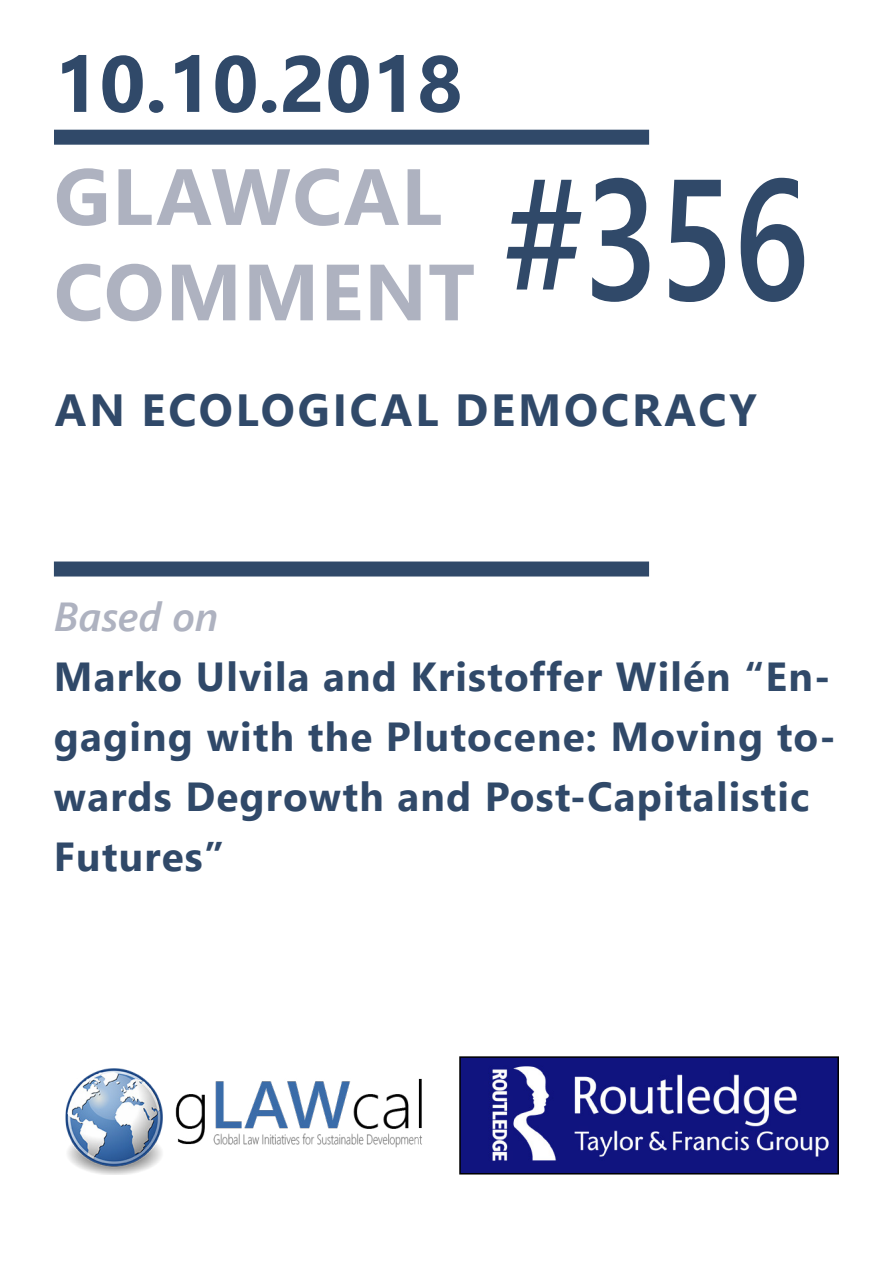
<style>
.page{position:relative;width:893px;height:1263px;background:#fff}
.page>*{position:absolute;margin:0;border:0;box-sizing:border-box;transform-origin:0 0}
.t1{font:600 171.45px "Segoe UI";color:#304969;scale:.79 1}
.t2{font:700 79.5px/95.4px "Segoe UI";letter-spacing:.015em;color:#aeb2c0}
.t3{font:700 79.5px "Segoe UI";color:#304969}
.t4{font:700 45px "Segoe UI";letter-spacing:.065em;color:#304969}
.t5{font:700 40.5px/60px "Segoe UI";letter-spacing:.03em;color:#304969}
.t6{font:italic 600 40.5px "Segoe UI";color:#aeb2c0}
</style>
<div class="page">
<div style="left:54px;top:130px;width:595px;height:15px;background:#304969"></div>
<div style="left:54px;top:561px;width:595px;height:15px;background:#304969"></div>
<img style="left:65px;top:1068px;width:357px;height:106px">
<img style="left:462px;top:1059px;width:374px;height:112px">
<div style="left:459px;top:1056px;width:380px;height:118px;border:2px solid #000"></div>
<h2 class="t3" style="left:54px;top:9px;width:410px">10.10.2018</h2>
<h2 class="t2" style="left:54px;top:143px;width:422px">GLAWCAL<br>COMMENT</h2>
<h1 class="t1" style="left:504px;top:77px;width:388px">#356</h1>
<p class="t4" style="left:55px;top:368px;width:703px">AN ECOLOGICAL DEMOCRACY</p>
<p class="t6" style="left:54px;top:578px;width:166px">Based on</p>
<p class="t5" style="left:54px;top:643px;width:783px">Marko Ulvila and Kristoffer Wilén “En&shy;gaging with the Plutocene: Moving to&shy;wards Degrowth and Post-Capitalistic<br>Futures”</p>
</div>
